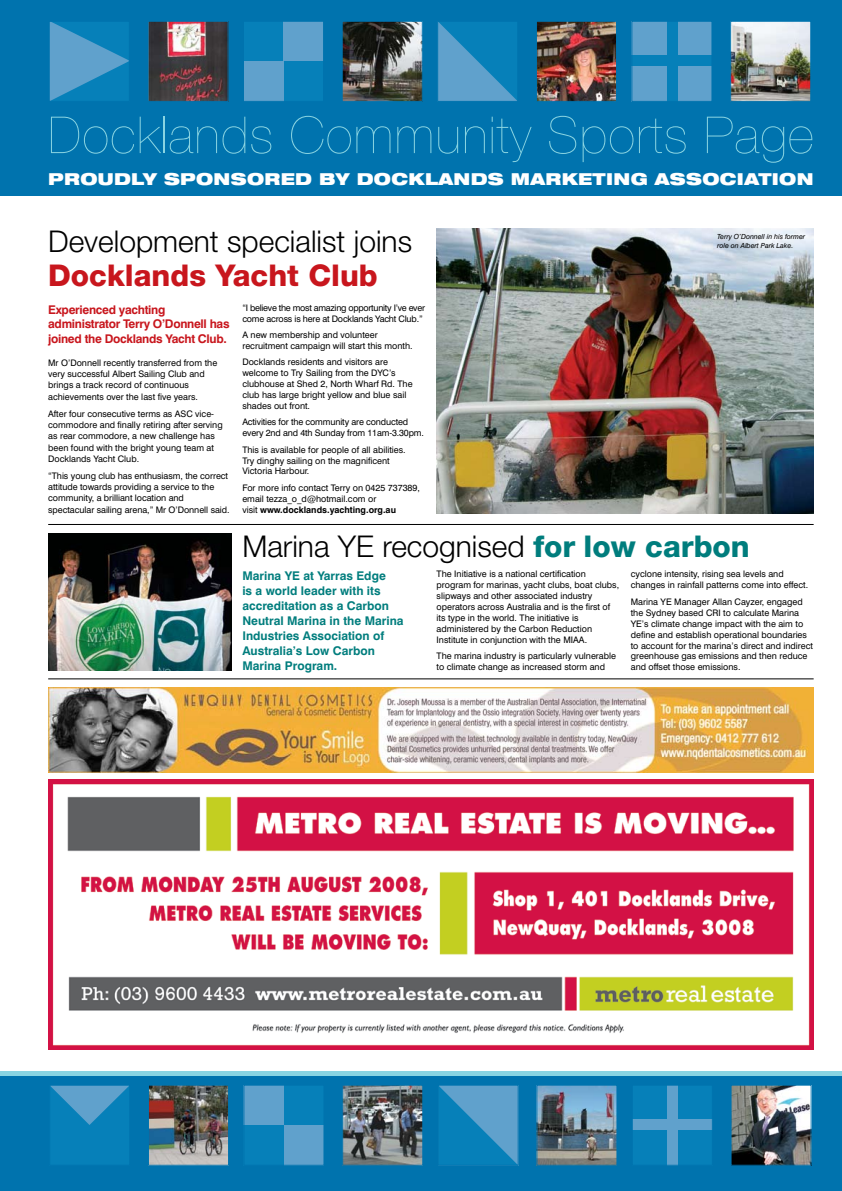
<style>
.page{position:relative;width:842px;height:1191px;background:#fff}
.page>*{position:absolute;margin:0;border:0;box-sizing:border-box;transform-origin:0 0}
.t1{font:200 51px "Helvetica Neue";letter-spacing:.025em;color:#89d4e2}
.t2{font:300 30px "Helvetica Neue";color:#000}
.t3{font:800 30px "Helvetica Neue";color:#c8161d}
.t4{font:900 expanded 16.5px "Helvetica Neue";letter-spacing:.02em;color:#fff}
.t5{font:700 12px/15px "Swiss 721 BT";color:#007d7d}
.t6{font:700 12px/14.9px "Swiss 721 BT";letter-spacing:-.025em;color:#c8161d}
.t7{font:9px/10.9px "Swiss 721 BT";color:#000}
.t8{font:9px/10.8px "Swiss 721 BT";letter-spacing:-.03em;color:#000}
.t9{font:italic 7px/8.4px "Swiss 721 BT";color:#000}
.s1{font-weight:700}
.s2{font-weight:800;color:#007d7d}
</style>
<div class="page">
<div style="left:0;top:1071px;width:842px;height:12px;background:#89d4e2"></div>
<div style="left:0;top:1076px;width:842px;height:115px;background:#0073ae"></div>
<div style="left:50px;top:1085px;width:80px;height:80px;background:#0680b9"></div>
<svg style="left:51px;top:1086px;width:77px;height:39px"></svg>
<div style="left:49px;top:1084px;width:81px;height:81px;border:1px solid #0073ae"></div>
<div style="left:244px;top:1085px;width:80px;height:80px;background:#60a1cc"></div>
<div style="left:244px;top:1124px;width:40px;height:41px;background:#0680b9"></div>
<div style="left:284px;top:1085px;width:40px;height:39px;background:#0680b9"></div>
<div style="left:243px;top:1084px;width:81px;height:81px;border:1px solid #0073ae"></div>
<svg style="left:440px;top:1086px;width:77px;height:77px"></svg>
<div style="left:438px;top:1084px;width:81px;height:81px;border:1px solid #0073ae"></div>
<div style="left:632px;top:1085px;width:80px;height:80px;background:#0680b9"></div>
<div style="left:667px;top:1085px;width:10px;height:80px;background:#60a1cc"></div>
<div style="left:632px;top:1119px;width:80px;height:11px;background:#60a1cc"></div>
<div style="left:632px;top:1084px;width:81px;height:81px;border:1px solid #0073ae"></div>
<img style="left:732px;top:1086px;width:78px;height:77px">
<div style="left:730px;top:1084px;width:82px;height:81px;border:1px solid #0073ae"></div>
<img style="left:538px;top:1086px;width:77px;height:77px">
<div style="left:536px;top:1084px;width:81px;height:81px;border:1px solid #0073ae"></div>
<img style="left:150px;top:1086px;width:77px;height:77px">
<div style="left:148px;top:1084px;width:81px;height:81px;border:1px solid #0073ae"></div>
<img style="left:344px;top:1086px;width:77px;height:77px">
<div style="left:342px;top:1084px;width:81px;height:81px;border:1px solid #0073ae"></div>
<div style="left:0;top:0;width:842px;height:196px;background:#0073ae"></div>
<svg style="left:51px;top:23px;width:77px;height:77px"></svg>
<div style="left:49px;top:21px;width:81px;height:81px;border:1px solid #0073ae"></div>
<div style="left:243px;top:21px;width:81px;height:80px;background:#0680b9"></div>
<div style="left:243px;top:61px;width:41px;height:40px;background:#60a1cc"></div>
<div style="left:284px;top:21px;width:40px;height:40px;background:#60a1cc"></div>
<div style="left:243px;top:21px;width:81px;height:81px;border:1px solid #0073ae"></div>
<svg style="left:439px;top:23px;width:77px;height:77px"></svg>
<div style="left:437px;top:21px;width:81px;height:81px;border:1px solid #0073ae"></div>
<div style="left:632px;top:21px;width:80px;height:80px;background:#60a1cc"></div>
<div style="left:667px;top:21px;width:10px;height:80px;background:#0680b9"></div>
<div style="left:632px;top:56px;width:80px;height:10px;background:#0680b9"></div>
<div style="left:631px;top:21px;width:81px;height:81px;border:1px solid #0073ae"></div>
<img style="left:732px;top:23px;width:77px;height:77px">
<div style="left:730px;top:21px;width:81px;height:81px;border:1px solid #0073ae"></div>
<img style="left:538px;top:23px;width:77px;height:77px">
<div style="left:536px;top:21px;width:81px;height:81px;border:1px solid #0073ae"></div>
<img style="left:344px;top:23px;width:77px;height:77px">
<div style="left:342px;top:21px;width:81px;height:81px;border:1px solid #0073ae"></div>
<img style="left:150px;top:23px;width:77px;height:77px">
<div style="left:148px;top:21px;width:81px;height:81px;border:1px solid #0073ae"></div>
<img style="left:437px;top:228px;width:377px;height:285px">
<img style="left:48px;top:533px;width:183px;height:137px">
<hr style="left:48px;top:678px;width:766px;height:1px;background:#000">
<hr style="left:48px;top:524px;width:766px;height:1px;background:#000">
<img style="left:48px;top:687px;width:766px;height:85px">
<img style="left:48px;top:780px;width:766px;height:269px">
<h1 class="t1" style="left:48px;top:106px;width:767px">Docklands Community Sports Page</h1>
<h3 class="t4" style="left:48px;top:169px;width:767px">PROUDLY SPONSORED BY DOCKLANDS MARKETING ASSOCIATION</h3>
<h2 class="t2" style="left:48px;top:223px;width:365px">Development specialist joins</h2>
<h2 class="t3" style="left:48px;top:257px;width:331px">Docklands Yacht Club</h2>
<h3 class="t6" style="left:48px;top:302px;width:183px">Experienced yachting administrator Terry O’Donnell has joined the Docklands Yacht Club.</h3>
<p class="t7" style="left:48px;top:357px;width:171px;line-height:11.3px">Mr O’Donnell recently transferred from the very successful Albert Sailing Club and brings a track record of continuous achievements over the last five years.</p>
<p class="t7" style="left:48px;top:408px;width:176px;line-height:11.3px">After four consecutive terms as ASC vice&shy;commodore and finally retiring after serving as rear commodore, a new challenge has been found with the bright young team at Docklands Yacht Club.</p>
<p class="t7" style="left:48px;top:470px;width:183px;line-height:11.3px">“This young club has enthusiasm, the correct attitude towards providing a service to the community, a brilliant location and spectacular sailing arena,” Mr O’Donnell said.</p>
<p class="t8" style="left:242px;top:302px;width:184px">“I believe the most amazing opportunity I’ve ever come across is here at Docklands Yacht Club.”</p>
<p class="t7" style="left:242px;top:329px;width:172px">A new membership and volunteer recruitment campaign will start this month.</p>
<p class="t7" style="left:242px;top:357px;width:172px">Docklands residents and visitors are welcome to Try Sailing from the DYC’s clubhouse at Shed 2, North Wharf Rd. The club has large bright yellow and blue sail shades out front.</p>
<p class="t7" style="left:242px;top:417px;width:183px">Activities for the community are conducted every 2nd and 4th Sunday from 11am-3.30pm.</p>
<p class="t7" style="left:242px;top:444px;width:165px">This is available for people of all abilities.<br>Try dinghy sailing on the magnificent<br>Victoria Harbour.</p>
<p class="t7" style="left:242px;top:482px;width:179px">For more info contact Terry on 0425 737389, email tezza_o_d@hotmail.com or<br>visit <span class="s1">www.docklands.yachting.org.au</span></p>
<p class="t9" style="left:717px;top:232px;width:89px">Terry O’Donnell in his former role on Albert Park Lake.</p>
<h2 class="t2" style="left:242px;top:528px;width:509px">Marina YE recognised <span class="s2">for low carbon</span></h2>
<p class="t7" style="left:437px;top:569px;width:184px">The Initiative is a national certification program for marinas, yacht clubs, boat clubs, slipways and other associated industry operators across Australia and is the first of its type in the world. The initiative is administered by the Carbon Reduction Institute in conjunction with the MIAA.</p>
<p class="t7" style="left:437px;top:650px;width:181px">The marina industry is particularly vulnerable to climate change as increased storm and</p>
<p class="t7" style="left:631px;top:569px;width:179px">cyclone intensity, rising sea levels and changes in rainfall patterns come into effect.</p>
<p class="t7" style="left:631px;top:596px;width:184px">Marina YE Manager Allan Cayzer, engaged the Sydney based CRI to calculate Marina YE’s climate change impact with the aim to define and establish operational boundaries to account for the marina’s direct and indirect greenhouse gas emissions and then reduce and offset those emissions.</p>
<h3 class="t5" style="left:242px;top:568px;width:163px">Marina YE at Yarras Edge<br>is a world leader with its accreditation as a Carbon<br>Neutral Marina in the Marina<br>Industries Association of<br>Australia’s Low Carbon<br>Marina Program.</h3>
</div>
